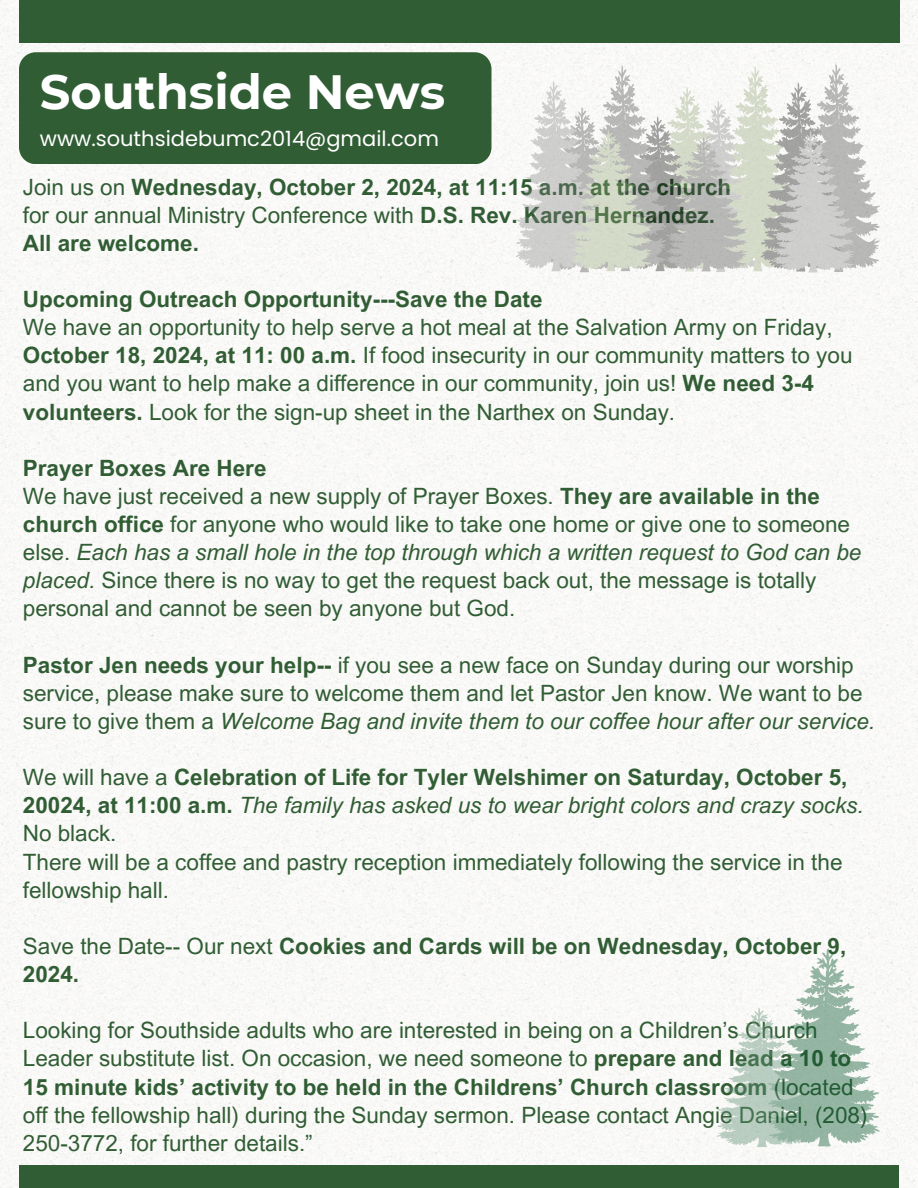
<style>
.page{position:relative;width:918px;height:1188px;background:#fff}
.page>*{position:absolute;margin:0;border:0;box-sizing:border-box;transform-origin:0 0}
.t1{font:700 48px "Montserrat";color:#fff}
.t2{font:22.5px/28.2px "Arial MT Pro";color:#315d34}
.t3{font:700 22.5px/28.2px "Arial MT Pro";color:#315d34}
.t4{font:21px "Poppins";color:#fff}
.s1{font-weight:400}
.s2{font-weight:700}
.s3{font-style:italic}
.s4{font-weight:400;font-style:italic}
</style>
<div class="page">
<img style="left:0;top:0;width:918px;height:1188px">
<div style="left:19px;top:52px;width:472px;height:112px;background:#315d34;border-radius:17px"></div>
<div style="left:19px;top:0;width:880px;height:43px;background:#315d34"></div>
<div style="left:19px;top:1165px;width:880px;height:23px;background:#315d34"></div>
<svg style="left:514px;top:63px;width:367px;height:210px"></svg>
<svg style="left:715px;top:948px;width:166px;height:199px"></svg>
<p class="t1" style="left:40px;top:62px;width:407px">Southside News</p>
<p class="t4" style="left:40px;top:124px;width:401px">www.southsidebumc2014@gmail.com</p>
<h1 class="t3" style="left:23px;top:175px;width:710px"><span class="s1">Join us on</span> Wednesday, October 2, 2024, at 11:15 a.m. at the church</h1>
<p class="t2" style="left:23px;top:203px;width:694px">for our annual Ministry Conference with <span class="s2">D.S. Rev. Karen Hernandez.</span></p>
<p class="t3" style="left:23px;top:232px;width:178px">All are welcome.</p>
<p class="t3" style="left:23px;top:288px;width:521px">Upcoming Outreach Opportunity---Save the Date</p>
<p class="t2" style="left:23px;top:316px;width:831px">We have an opportunity to help serve a hot meal at the Salvation Army on Friday, <span class="s2">October 18, 2024, at 11: 00 a.m.</span> If food insecurity in our community matters to you and you want to help make a difference in our community, join us! <span class="s2">We need 3-4 volunteers.</span> Look for the sign-up sheet in the Narthex on Sunday.</p>
<p class="t3" style="left:23px;top:457px;width:245px">Prayer Boxes Are Here</p>
<p class="t2" style="left:23px;top:485px;width:840px">We have just received a new supply of Prayer Boxes. <span class="s2">They are available in the church office</span> for anyone who would like to take one home or give one to someone else. <span class="s3">Each has a small hole in the top through which a written request to God can be placed.</span> Since there is no way to get the request back out, the message is totally personal and cannot be seen by anyone but God.</p>
<p class="t2" style="left:23px;top:653px;width:854px"><span class="s2">Pastor Jen needs your help--</span> if you see a new face on Sunday during our worship service, please make sure to welcome them and let Pastor Jen know. We want to be sure to give them a <span class="s3">Welcome Bag and invite them to our coffee hour after our service.</span></p>
<p class="t3" style="left:23px;top:766px;width:842px"><span class="s1">We will have a</span> Celebration of Life for Tyler Welshimer on Saturday, October 5,<br>20024, at 11:00 a.m. <span class="s4">The family has asked us to wear bright colors and crazy socks.<br></span><span class="s1">No black.</span></p>
<p class="t2" style="left:23px;top:850px;width:821px">There will be a coffee and pastry reception immediately following the service in the fellowship hall.</p>
<p class="t3" style="left:23px;top:935px;width:825px"><span class="s1">Save the Date-- Our next</span> Cookies and Cards will be on Wednesday, October 9,<br>2024.</p>
<p class="t2" style="left:23px;top:1019px;width:846px">Looking for Southside adults who are interested in being on a Children’s Church Leader substitute list. On occasion, we need someone to <span class="s2">prepare and lead a 10 to 15 minute kids’ activity to be held in the Childrens’ Church classroom</span> (located off the fellowship hall) during the Sunday sermon. Please contact Angie Daniel, (208)<br>250-3772, for further details.”</p>
</div>
